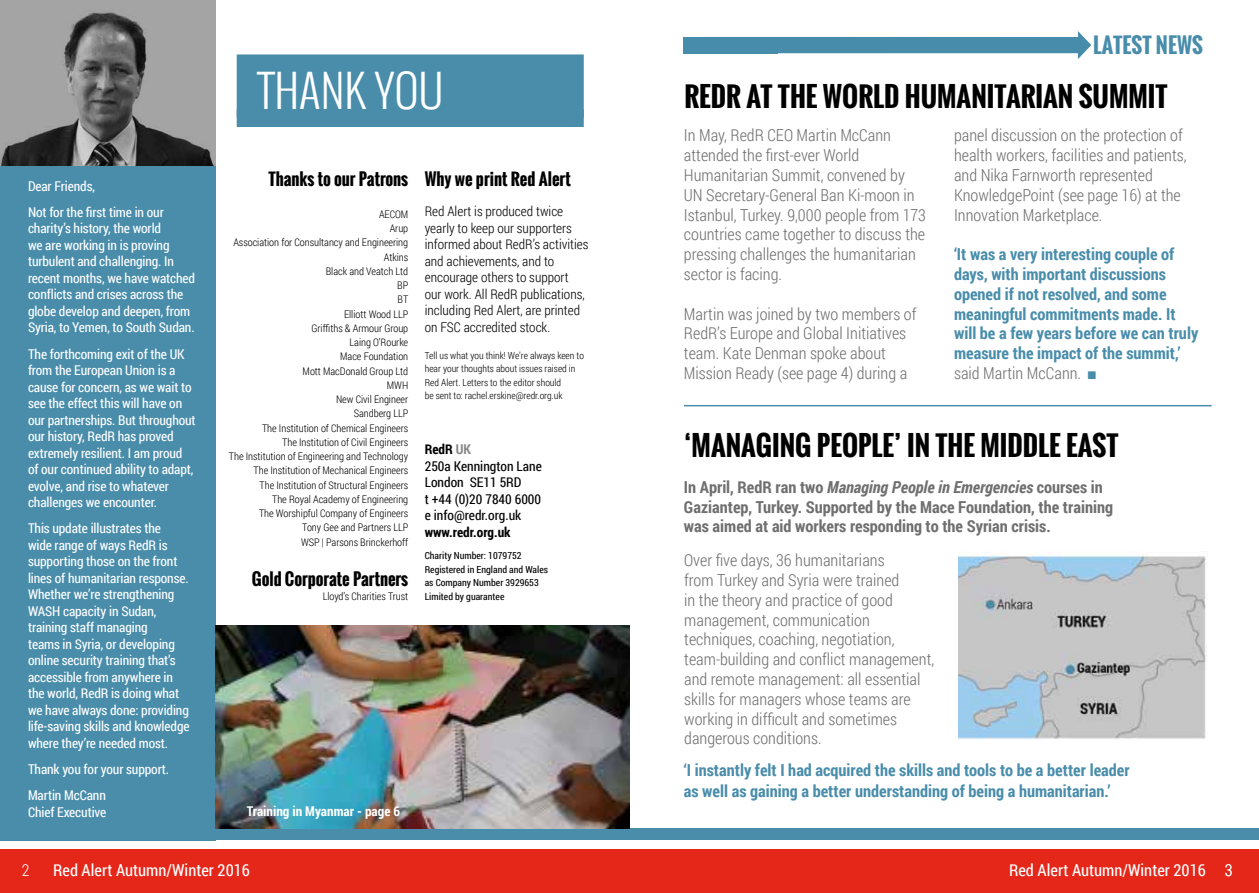
<style>
.page{position:relative;width:1259px;height:893px;background:#fff}
.page>*{position:absolute;margin:0;border:0;box-sizing:border-box;transform-origin:0 0}
.t1{font:300 45px "Oswald";color:#fff}
.t2{font:700 27px "Oswald";color:#000}
.t3{font:700 21px "Oswald";color:#498dab}
.t4{font:300 16.5px/19.8px "Roboto Condensed";color:#706f6f}
.t5{font:700 16.5px/19.8px "Roboto Condensed";color:#498dab}
.t6{font:700 16.5px/19.8px "Roboto Condensed";color:#706f6f}
.t7{font:700 16.5px "Oswald";letter-spacing:-.005em;color:#000}
.t8{font:16.5px "Roboto Condensed";color:#fff}
.t9{font:300 16.5px "Roboto Condensed";color:#fff}
.t10{font:13.5px/16.5px "Roboto Condensed";letter-spacing:-.01em;color:#fff}
.t11{font:300 13.5px/16.5px "Roboto Condensed";color:#000}
.t12{font:13.5px/16.5px "Roboto Condensed";color:#000}
.t13{font:700 13.5px "Roboto Condensed";color:#fff}
.t14{font:700 13.5px "Roboto Condensed";color:#000}
.t15{font:300 10.5px/14.2px "Roboto Condensed";letter-spacing:-.005em;color:#000;text-align:right}
.t16{font:300 9.75px/13.5px "Roboto Condensed";color:#000}
.t17{font:9.75px/13.5px "Roboto Condensed";color:#000}
.s1{font-weight:700}
.s2{font-weight:700;color:#878787}
.s3{font-weight:300;color:#706f6f}
.s4{font-family:"Arial Narrow";font-weight:400}
.s5{font-style:italic}
.s6{font-weight:300}
</style>
<div class="page">
<div style="left:0;top:849px;width:1259px;height:44px;background:#e5271a"></div>
<div style="left:0;top:828px;width:1259px;height:12px;background:#498dab"></div>
<div style="left:0;top:122px;width:215px;height:718px;background:#498dab"></div>
<img style="left:0;top:0;width:215px;height:166px">
<div style="left:237px;top:54px;width:347px;height:63px;background:#498dab"></div>
<div style="left:237px;top:109px;width:347px;height:18px;background:#498dab"></div>
<svg style="left:703px;top:31px;width:388px;height:28px"></svg>
<div style="left:684px;top:37px;width:94px;height:16px;background:#488cab"></div>
<hr style="left:684px;top:405px;width:527px;height:1px;background:#498dab">
<img style="left:215px;top:625px;width:414px;height:203px">
<img style="left:958px;top:554px;width:249px;height:186px">
<p class="t10" style="left:28px;top:172px;width:137px;line-height:26.2px">Dear Friends,<br>Not for the first time in our</p>
<p class="t10" style="left:28px;top:220px;width:169px">charity’s history, the world<br>we are working in is proving turbulent and challenging. In recent months, we have watched conflicts and crises across the globe develop and deepen, from<br>Syria, to Yemen, to South Sudan.</p>
<p class="t10" style="left:28px;top:345px;width:169px">The forthcoming exit of the UK from the European Union is a cause for concern, as we wait to see the effect this will have on our partnerships. But throughout our history, RedR has proved extremely resilient. I am proud of our continued ability to adapt, evolve, and rise to whatever challenges we encounter.</p>
<p class="t10" style="left:28px;top:520px;width:163px">This update illustrates the<br>wide range of ways RedR is supporting those on the front lines of humanitarian response.<br>Whether we’re strengthening<br>WASH capacity in Sudan, training staff managing<br>teams in Syria, or developing online security training that’s accessible from anywhere in the world, RedR is doing what we have always done: providing life-saving skills and knowledge where they’re needed most.</p>
<p class="t10" style="left:28px;top:756px;width:143px;line-height:26.2px">Thank you for your support.<br>Martin McCann</p>
<p class="t10" style="left:28px;top:803px;width:80px">Chief Executive</p>
<h1 class="t1" style="left:258px;top:57px;width:187px">THANK YOU</h1>
<p class="t7" style="left:268px;top:166px;width:141px">Thanks to our Patrons</p>
<p class="t15" style="left:229px;top:207px;width:181px">AECOM<br>Arup<br>Association for Consultancy and Engineering<br>Atkins<br>Black and Veatch Ltd<br>BP<br>BT<br>Elliott Wood LLP<br>Griffiths &amp; Armour Group<br>Laing O’Rourke<br>Mace Foundation<br>Mott MacDonald Group Ltd<br>MWH<br>New Civil Engineer<br>Sandberg LLP<br>The Institution of Chemical Engineers<br>The Institution of Civil Engineers<br>The Institution of Engineering and Technology<br>The Institution of Mechanical Engineers<br>The Institution of Structural Engineers<br>The Royal Academy of Engineering<br>The Worshipful Company of Engineers<br>Tony Gee and Partners LLP<br>WSP | Parsons Brinckerhoff</p>
<p class="t7" style="left:252px;top:566px;width:158px">Gold Corporate Partners</p>
<p class="t15" style="left:323px;top:589px;width:87px">Lloyd’s Charities Trust</p>
<p class="t7" style="left:425px;top:166px;width:148px">Why we print Red Alert</p>
<p class="t11" style="left:425px;top:203px;width:165px">Red Alert is produced twice yearly to keep our supporters informed about RedR’s activities and achievements, and to encourage others to support our work. All RedR publications, including Red Alert, are printed on FSC accredited stock.</p>
<p class="t16" style="left:425px;top:348px;width:161px">Tell us what you think! We’re always keen to hear your thoughts about issues raised in Red Alert. Letters to the editor should<br>be sent to: rachel.erskine@redr.org.uk</p>
<p class="t12" style="left:425px;top:441px;width:119px"><span class="s1">RedR</span> <span class="s2">UK<br></span>250a Kennington Lane<br>London SE11 5RD<br>t +44 (0)20 7840 6000 e info@redr.org.uk</p>
<p class="t14" style="left:425px;top:522px;width:87px">www.redr.org.uk</p>
<p class="t17" style="left:425px;top:549px;width:125px">Charity Number: 1079752<br>Registered in England and Wales as Company Number 3929653<br>Limited by guarantee</p>
<p class="t13" style="left:247px;top:802px;width:155px">Training in Myanmar - page 6</p>
<h3 class="t3" style="left:1093px;top:29px;width:111px">LATEST NEWS</h3>
<h2 class="t2" style="left:684px;top:76px;width:484px">REDR AT THE WORLD HUMANITARIAN SUMMIT</h2>
<p class="t4" style="left:684px;top:125px;width:244px">In May, RedR CEO Martin McCann attended the first-ever World Humanitarian Summit, convened by UN Secretary-General Ban Ki-moon in Istanbul, Turkey. 9,000 people from 173 countries came together to discuss the pressing challenges the humanitarian sector is facing.</p>
<p class="t4" style="left:684px;top:303px;width:234px">Martin was joined by two members of RedR’s Europe and Global Initiatives team. Kate Denman spoke about Mission Ready (see page 4) during a</p>
<p class="t4" style="left:954px;top:125px;width:234px">panel discussion on the protection of health workers, facilities and patients, and Nika Farnworth represented KnowledgePoint (see page 16) at the Innovation Marketplace.</p>
<p class="t5" style="left:954px;top:244px;width:246px">‘It was a very interesting couple of days, with important discussions opened if not resolved, and some meaningful commitments made. It will be a few years before we can truly measure the impact of the summit,’ <span class="s3">said Martin McCann.</span> <span class="s4">■</span></p>
<h2 class="t2" style="left:684px;top:426px;width:436px">‘MANAGING PEOPLE’ IN THE MIDDLE EAST</h2>
<p class="t6" style="left:684px;top:476px;width:431px">In April, RedR ran two <span class="s5">Managing People in Emergencies</span> courses in<br>Gaziantep, Turkey. Supported by the Mace Foundation, the training was aimed at aid workers responding to the Syrian crisis.</p>
<p class="t4" style="left:684px;top:550px;width:251px">Over five days, 36 humanitarians<br>from Turkey and Syria were trained<br>in the theory and practice of good management, communication techniques, coaching, negotiation, team-building and conflict management, and remote management: all essential skills for managers whose teams are working in difficult and sometimes dangerous conditions.</p>
<p class="t5" style="left:684px;top:759px;width:447px;line-height:21px">‘I instantly felt I had acquired the skills and tools to be a better leader as well as gaining a better understanding of being a humanitarian.’</p>
<p class="t9" style="left:22px;top:859px;width:9px">2</p>
<p class="t8" style="left:53px;top:859px;width:198px">Red Alert Autumn/Winter 2016</p>
<p class="t8" style="left:1009px;top:859px;width:225px">Red Alert Autumn/Winter 2016 <span class="s6">3</span></p>
</div>
